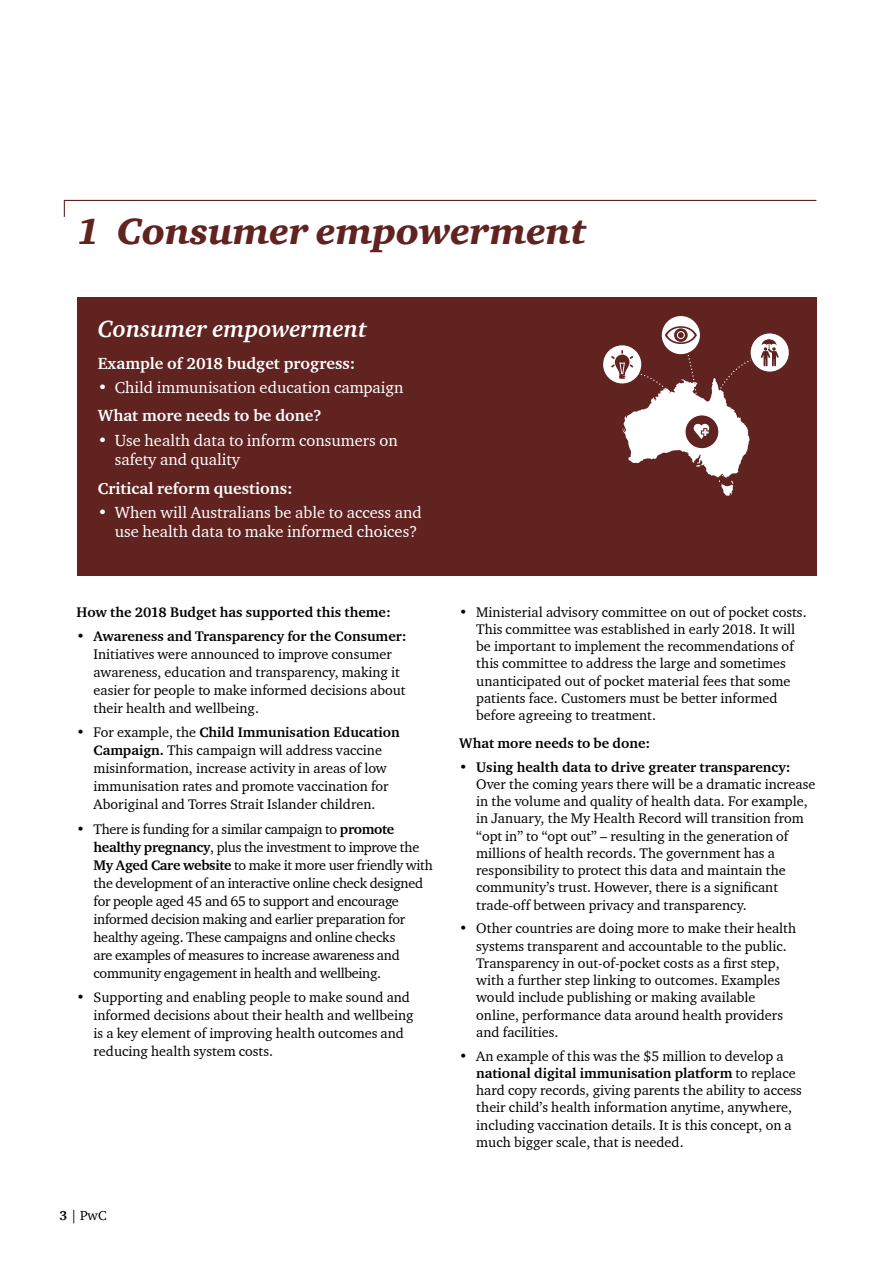
<style>
.page{position:relative;width:893px;height:1263px;background:#fff}
.page>*{position:absolute;margin:0;border:0;box-sizing:border-box;transform-origin:0 0}
.t1{font:37.5px "Charter ITC Blac Ital";letter-spacing:-.005em;color:#602320}
.t2{font:italic 700 24px "Charter ITC";color:#fff}
.t3{font:16.5px/19.8px "Charter ITC";color:#fff}
.t4{font:700 16.5px "Charter ITC";color:#fff}
.t5{font:14.25px/17.2px "Charter ITC";color:#000}
.t6{font:14.25px/18px "Charter ITC";letter-spacing:-.02em;color:#000}
.t7{font:700 14.25px "Charter ITC";color:#000}
.t8{font:13.5px "Charter ITC";color:#000}
.s1{font-weight:700}
</style>
<div class="page">
<svg style="left:63px;top:199px;width:754px;height:18px"></svg>
<div style="left:77px;top:298px;width:739px;height:278px;background:#602320"></div>
<svg style="left:602px;top:344px;width:41px;height:41px"></svg>
<svg style="left:660px;top:315px;width:41px;height:40px"></svg>
<svg style="left:749px;top:332px;width:41px;height:41px"></svg>
<svg style="left:611px;top:326px;width:168px;height:170px"></svg>
<h1 class="t1" style="left:77px;top:208px;width:511px">1 Consumer empowerment</h1>
<h2 class="t2" style="left:98px;top:313px;width:271px">Consumer empowerment</h2>
<p class="t4" style="left:98px;top:353px;width:259px">Example of 2018 budget progress:</p>
<p class="t3" style="left:98px;top:377px;width:307px">• Child immunisation education campaign</p>
<p class="t4" style="left:98px;top:406px;width:225px">What more needs to be done?</p>
<p class="t3" style="left:115px;top:430px;width:284px;text-indent:-17px">• Use health data to inform consumers on safety and quality</p>
<p class="t4" style="left:98px;top:478px;width:196px">Critical reform questions:</p>
<p class="t3" style="left:98px;top:502px;width:325px;text-align:right">• When will Australians be able to access and use health data to make informed choices?</p>
<p class="t7" style="left:77px;top:603px;width:316px">How the 2018 Budget has supported this theme:</p>
<p class="t5" style="left:94px;top:627px;width:314px;line-height:18px;text-indent:-17px">• <span class="s1">Awareness and Transparency for the Consumer:<br></span>Initiatives were announced to improve consumer awareness, education and transparency, making it easier for people to make informed decisions about their health and wellbeing.</p>
<p class="t5" style="left:77px;top:723px;width:325px;line-height:18px;text-align:center">• For example, the <span class="s1">Child Immunisation Education Campaign.</span> This campaign will address vaccine misinformation, increase activity in areas of low immunisation rates and promote vaccination for Aboriginal and Torres Strait Islander children.</p>
<p class="t6" style="left:94px;top:820px;width:341px;text-indent:-17px">• There is funding for a similar campaign to <span class="s1">promote healthy pregnancy</span>, plus the investment to improve the <span class="s1">My Aged Care website</span> to make it more user friendly with the development of an interactive online check designed for people aged 45 and 65 to support and encourage informed decision making and earlier preparation for healthy ageing. These campaigns and online checks<br>are examples of measures to increase awareness and community engagement in health and wellbeing.</p>
<p class="t5" style="left:94px;top:988px;width:322px;line-height:18px;text-indent:-17px">• Supporting and enabling people to make sound and informed decisions about their health and wellbeing is a key element of improving health outcomes and reducing health system costs.</p>
<p class="t8" style="left:60px;top:1207px;width:49px"><span class="s1">3</span> | PwC</p>
<p class="t5" style="left:476px;top:603px;width:332px;text-indent:-17px">• Ministerial advisory committee on out of pocket costs.<br>This committee was established in early 2018. It will be important to implement the recommendations of this committee to address the large and sometimes unanticipated out of pocket material fees that some patients face. Customers must be better informed before agreeing to treatment.</p>
<p class="t7" style="left:459px;top:734px;width:193px">What more needs to be done:</p>
<p class="t5" style="left:476px;top:758px;width:341px;text-indent:-17px">• <span class="s1">Using health data to drive greater transparency:<br></span>Over the coming years there will be a dramatic increase in the volume and quality of health data. For example, in January, the My Health Record will transition from “opt in” to “opt out” – resulting in the generation of millions of health records. The government has a responsibility to protect this data and maintain the community’s trust. However, there is a significant trade-off between privacy and transparency.</p>
<p class="t5" style="left:476px;top:919px;width:321px;text-indent:-17px">• Other countries are doing more to make their health systems transparent and accountable to the public.<br>Transparency in out-of-pocket costs as a first step, with a further step linking to outcomes. Examples would include publishing or making available online, performance data around health providers and facilities.</p>
<p class="t5" style="left:476px;top:1047px;width:327px;text-indent:-17px">• An example of this was the $5 million to develop a <span class="s1">national digital immunisation platform</span> to replace hard copy records, giving parents the ability to access their child’s health information anytime, anywhere, including vaccination details. It is this concept, on a much bigger scale, that is needed.</p>
</div>
